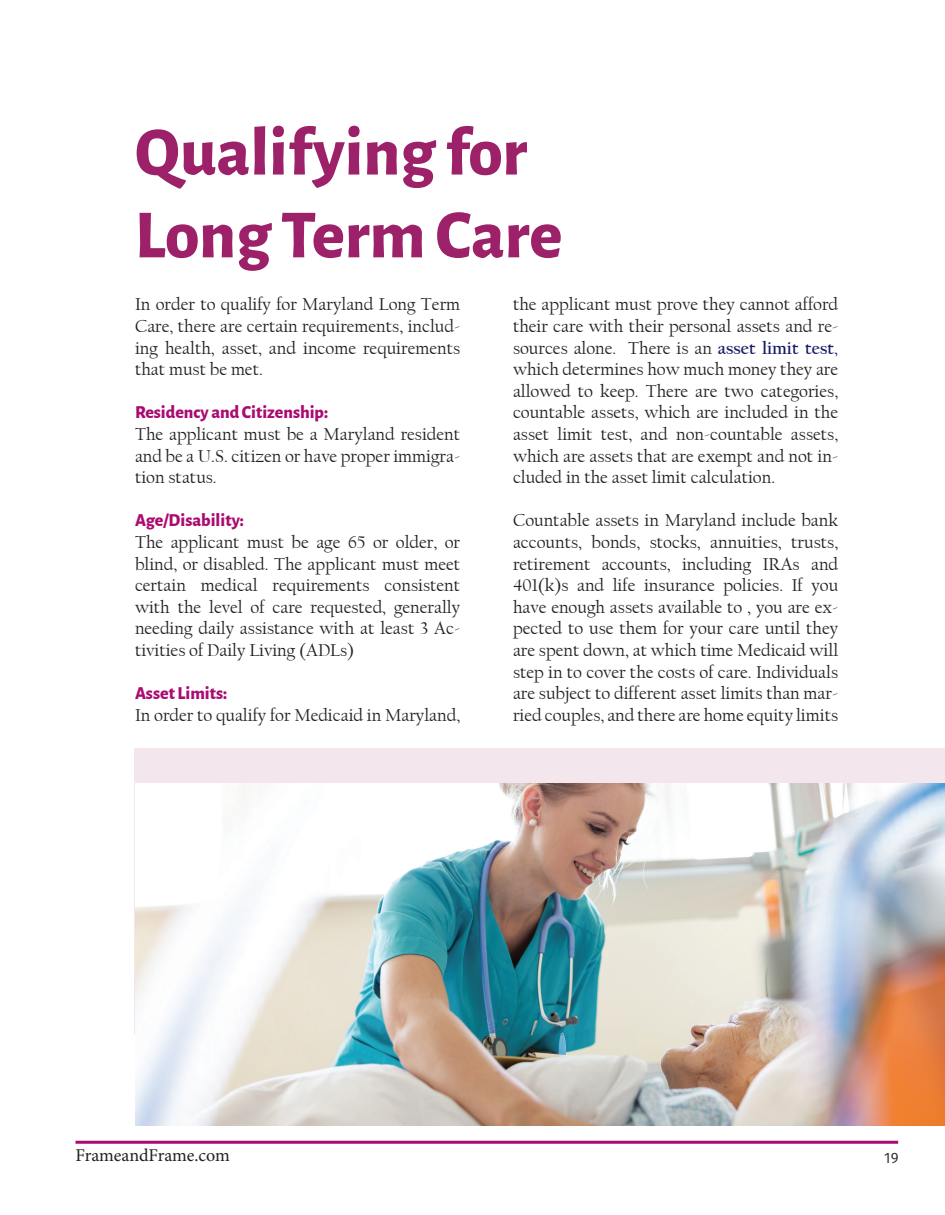
<style>
.page{position:relative;width:945px;height:1215px;background:#fff}
.page>*{position:absolute;margin:0;border:0;box-sizing:border-box;transform-origin:0 0}
.t1{font:800 69px/82.8px "Alegreya Sans";color:#9c2169}
.t2{font:18px/21.6px "Californian FB";color:#231f20;text-align:justify}
.t3{font:800 18px "Alegreya Sans";color:#ab0b71}
.t4{font:18px "Minion Pro";letter-spacing:-.005em;color:#231f20}
.t5{font:15px "Fira Sans";color:#2e2b2c}
.s1{font-weight:700;color:#141b64}
.s2{color:#141b64}
</style>
<div class="page">
<hr style="left:76px;top:1141px;width:822px;height:3px;background:#ab0b71">
<div style="left:134px;top:748px;width:811px;height:287px;background:#f3e7ed"></div>
<img style="left:135px;top:783px;width:810px;height:343px">
<h1 class="t1" style="left:135px;top:106px;width:429px">Qualifying for<br>Long Term Care</h1>
<p class="t2" style="left:513px;top:294px;width:327px">the applicant must prove they cannot afford their care with their personal assets and re&shy;sources alone. There is an <span class="s1">asset limit test</span><span class="s2">, </span>which determines how much money they are allowed to keep. There are two categories, countable assets, which are included in the asset limit test, and non-countable assets, which are assets that are exempt and not in&shy;cluded in the asset limit calculation.</p>
<p class="t2" style="left:513px;top:510px;width:327px">Countable assets in Maryland include bank accounts, bonds, stocks, annuities, trusts, retirement accounts, including IRAs and 401(k)s and life insurance policies. If you have enough assets available to , you are ex&shy;pected to use them for your care until they are spent down, at which time Medicaid will step in to cover the costs of care. Individuals are subject to different asset limits than mar&shy;ried couples, and there are home equity limits</p>
<p class="t2" style="left:135px;top:294px;width:327px">In order to qualify for Maryland Long Term Care, there are certain requirements, includ&shy;ing health, asset, and income requirements that must be met.</p>
<p class="t3" style="left:135px;top:399px;width:195px">Residency and Citizenship:</p>
<p class="t2" style="left:135px;top:424px;width:327px">The applicant must be a Maryland resident and be a U.S. citizen or have proper immigra&shy;tion status.</p>
<p class="t3" style="left:135px;top:507px;width:111px">Age/Disability:</p>
<p class="t2" style="left:135px;top:532px;width:327px">The applicant must be age 65 or older, or blind, or disabled. The applicant must meet certain medical requirements consistent with the level of care requested, generally needing daily assistance with at least 3 Ac&shy;tivities of Daily Living (ADLs)</p>
<p class="t3" style="left:135px;top:680px;width:94px">Asset Limits:</p>
<p class="t2" style="left:135px;top:704px;width:327px">In order to qualify for Medicaid in Maryland,</p>
<p class="t4" style="left:76px;top:1143px;width:156px">FrameandFrame.com</p>
<p class="t5" style="left:884px;top:1146px;width:16px">19</p>
</div>
